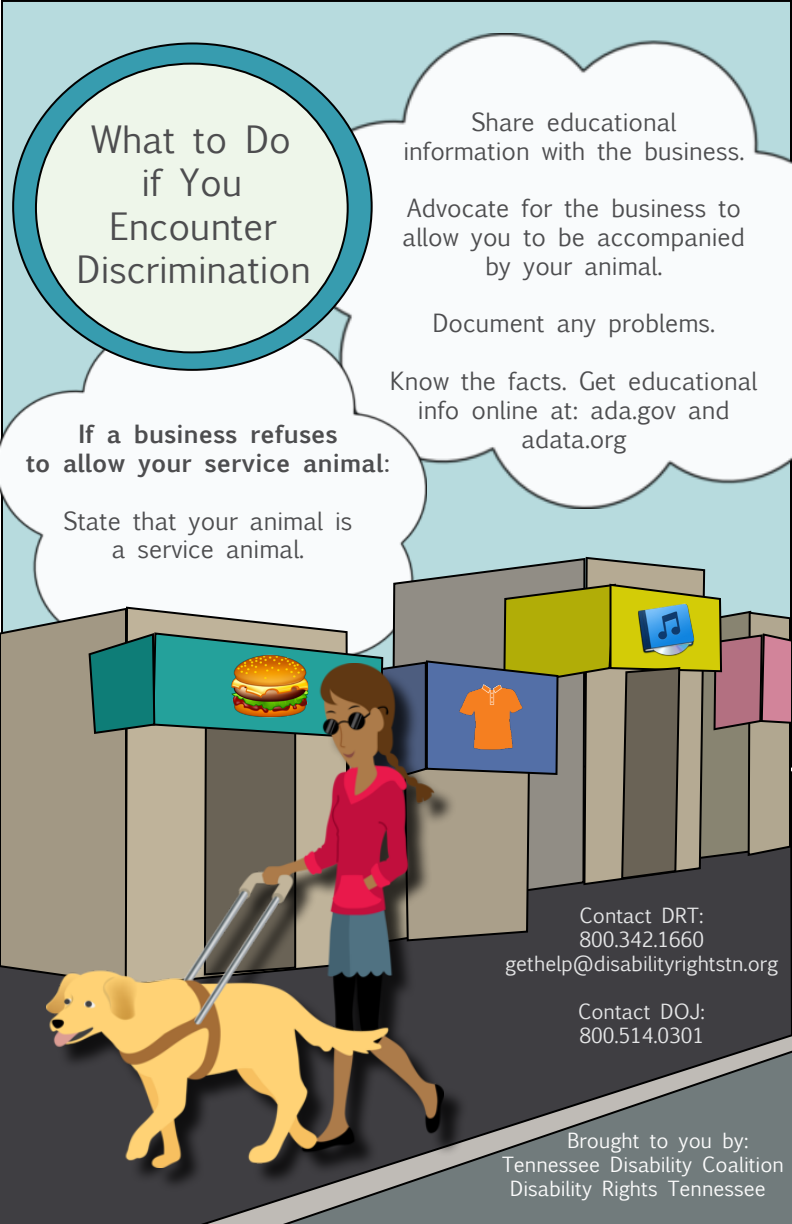
<style>
.page{position:relative;width:792px;height:1224px;background:#fff}
.page>*{position:absolute;margin:0;border:0;box-sizing:border-box;transform-origin:0 0}
.t1{font:36px/43.2px "Euphemia UCAS";color:#4d4d4f;text-align:center}
.t2{font:24px/28.8px "Euphemia UCAS";color:#4d4d4f;text-align:center}
.t3{font:700 24px/28.8px "Euphemia UCAS";color:#4d4d4f;text-align:center}
.t4{font:20px/24px "Euphemia UCAS";color:#e4e5e6;text-align:center}
.t5{font:20px "Euphemia UCAS";color:#fbfbfb}
</style>
<div class="page">
<div style="left:2px;top:1px;width:789px;height:766px;background:#b7dbde"></div>
<img style="left:334px;top:33px;width:458px;height:475px">
<img style="left:0;top:340px;width:427px;height:267px">
<div style="left:0;top:977px;width:792px;height:247px;background:#3f3e42"></div>
<svg style="left:586px;top:556px;width:120px;height:27px"></svg>
<svg style="left:390px;top:557px;width:196px;height:26px"></svg>
<svg style="left:0;top:607px;width:87px;height:380px;background:#999281"></svg>
<svg style="left:87px;top:583px;width:705px;height:394px;background:#878470"></svg>
<svg style="left:170px;top:1030px;width:622px;height:194px;background:#474649"></svg>
<svg style="left:262px;top:1047px;width:530px;height:177px;background:#6c7273"></svg>
<div style="left:13px;top:43px;width:359px;height:327px;background:#379caf;border-radius:50%"></div>
<div style="left:36px;top:64px;width:312px;height:288px;background:#eef6ea;border-radius:50%"></div>
<div style="left:50px;top:666px;width:418px;height:526px;background:#000;opacity:.75"></div>
<img style="left:46px;top:663px;width:398px;height:504px">
<p class="t2" style="left:403px;top:107px;width:342px">Share educational<br>information with the business.</p>
<p class="t2" style="left:403px;top:194px;width:344px">Advocate for the business to allow you to be accompanied by your animal.</p>
<p class="t2" style="left:433px;top:309px;width:284px">Document any problems.</p>
<p class="t2" style="left:390px;top:367px;width:369px">Know the facts. Get educational info online at: ada.gov and adata.org</p>
<h1 class="t1" style="left:77px;top:118px;width:235px">What to Do<br>if You<br>Encounter<br>Discrimination</h1>
<p class="t3" style="left:26px;top:419px;width:366px">If a business refuses<br>to allow your service animal:</p>
<p class="t2" style="left:64px;top:506px;width:290px">State that your animal is a service animal.</p>
<p class="t4" style="left:505px;top:903px;width:275px">Contact DRT:<br>800.342.1660 gethelp@disabilityrightstn.org</p>
<p class="t4" style="left:578px;top:999px;width:129px;text-align:left">Contact DOJ:<br>800.514.0301</p>
<p class="t5" style="left:567px;top:1126px;width:183px">Brought to you by:</p>
<p class="t5" style="left:502px;top:1150px;width:283px">Tennessee Disability Coalition</p>
<p class="t5" style="left:510px;top:1174px;width:257px">Disability Rights Tennessee</p>
</div>
